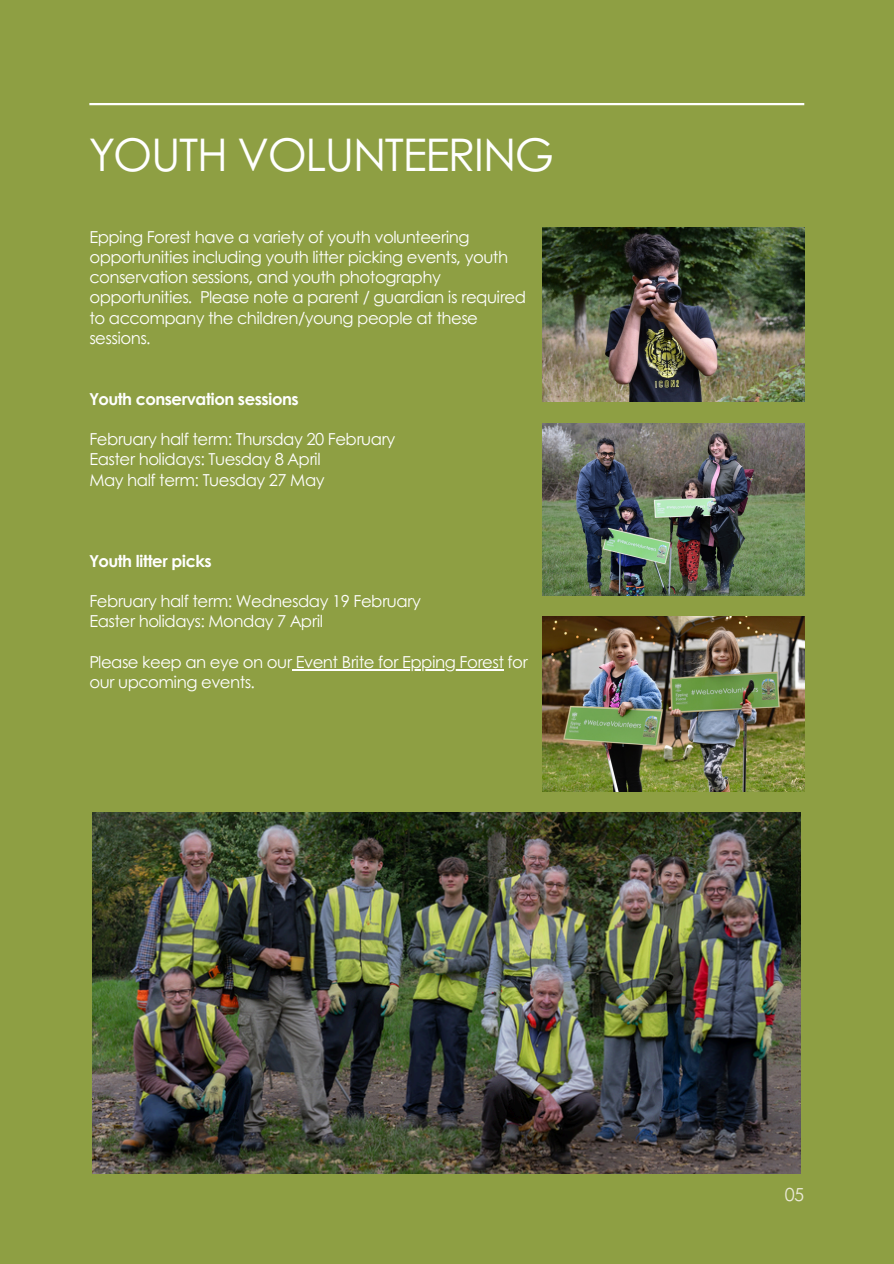
<style>
.page{position:relative;width:894px;height:1264px;background:#fff}
.page>*{position:absolute;margin:0;border:0;box-sizing:border-box;transform-origin:0 0}
.t1{font:45px "Century Gothic";letter-spacing:-.03em;color:#fff}
.t2{font:18px "Century Gothic";color:#eceada}
.t3{font:16.5px/20.2px "Century Gothic";letter-spacing:-.03em;color:#fff}
.t4{font:700 16.5px "Century Gothic";letter-spacing:-.03em;color:#fff}
</style>
<div class="page">
<div style="left:0;top:0;width:893px;height:1263px;background:#8e9f43"></div>
<hr style="left:291px;top:669px;width:212px;height:1px;background:#fff">
<hr style="left:89px;top:103px;width:715px;height:2px;background:#fff">
<img style="left:542px;top:617px;width:262px;height:174px">
<img style="left:542px;top:423px;width:262px;height:172px">
<img style="left:542px;top:227px;width:262px;height:175px">
<img style="left:93px;top:812px;width:707px;height:361px">
<h1 class="t1" style="left:89px;top:120px;width:466px">YOUTH VOLUNTEERING</h1>
<p class="t3" style="left:89px;top:226px;width:438px">Epping Forest have a variety of youth volunteering opportunities including youth litter picking events, youth conservation sessions, and youth photography opportunities. Please note a parent / guardian is required to accompany the children/young people at these sessions.</p>
<p class="t4" style="left:89px;top:386px;width:211px">Youth conservation sessions</p>
<p class="t3" style="left:89px;top:428px;width:307px">February half term: Thursday 20 February<br>Easter holidays: Tuesday 8 April<br>May half term: Tuesday 27 May</p>
<p class="t4" style="left:89px;top:548px;width:124px">Youth litter picks</p>
<p class="t3" style="left:89px;top:590px;width:333px">February half term: Wednesday 19 February</p>
<p class="t3" style="left:89px;top:610px;width:235px">Easter holidays: Monday 7 April</p>
<p class="t3" style="left:89px;top:651px;width:440px">Please keep an eye on our Event Brite for Epping Forest for our upcoming events.</p>
<p class="t2" style="left:784px;top:1181px;width:21px">05</p>
</div>
